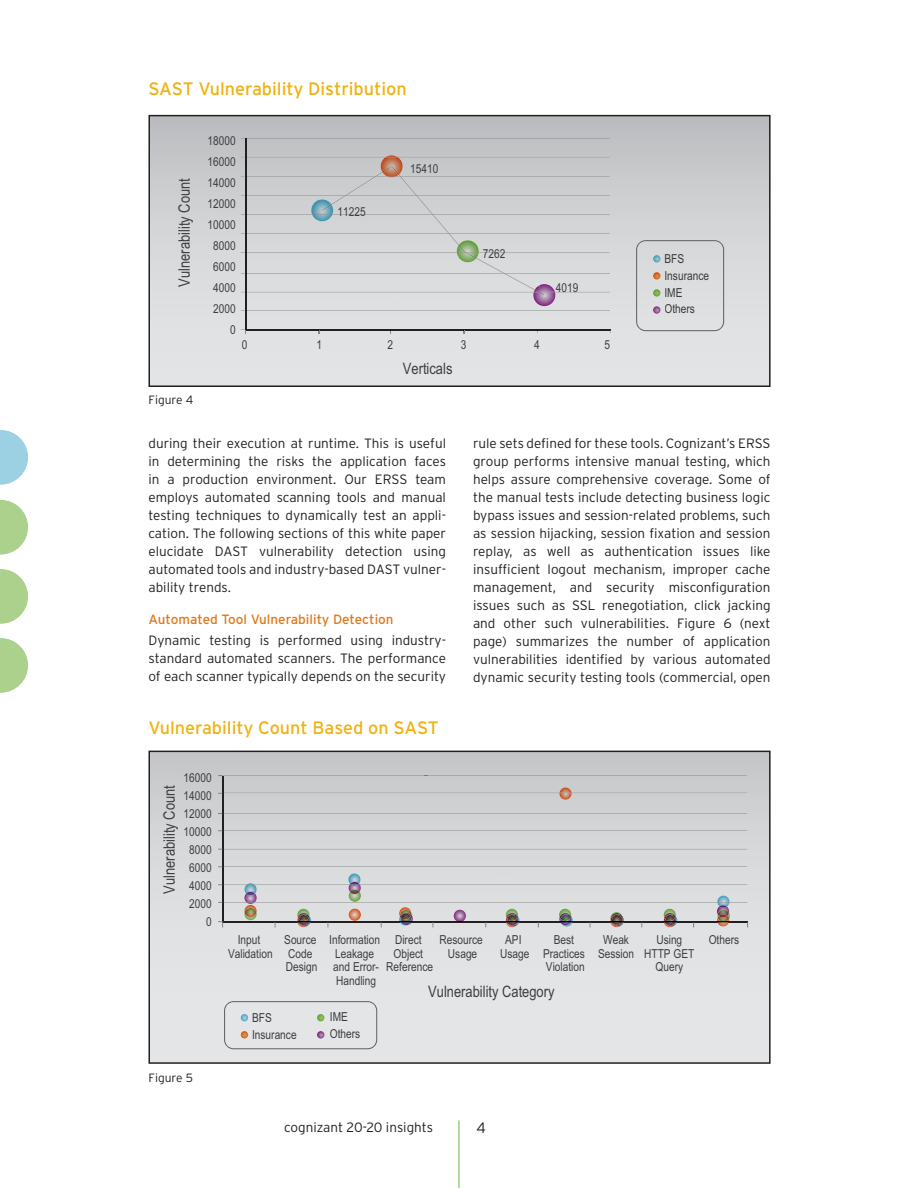
<style>
.page{position:relative;width:918px;height:1188px;background:#fff}
.page>*{position:absolute;margin:0;border:0;box-sizing:border-box;transform-origin:0 0}
.t1{font:18px "Interstate";color:#efb211}
.t2{font:15.75px "Arial Narrow";color:#3e3e3f}
.t3{font:300 15px "Interstate";color:#231f20}
.Body{font:300 13.5px/18px "Interstate";color:#231f20;text-align:justify}
.t4{font:13.5px "Interstate";color:#de791b}
.t5{font:12.3px/13.5px "Arial Narrow";color:#3e3e3f;text-align:center}
.t6{font:12.3px/16.8px "Arial Narrow";color:#3b3a3b}
.t7{font:12.3px/16.8px "Arial Narrow";color:#3c3c3d}
.t8{font:300 12px "Interstate";color:#231f20}
</style>
<div class="page">
<svg style="left:0;top:430px;width:28px;height:54px"></svg>
<svg style="left:0;top:500px;width:28px;height:54px"></svg>
<svg style="left:0;top:569px;width:28px;height:55px"></svg>
<svg style="left:0;top:638px;width:28px;height:55px"></svg>
<hr style="left:459px;top:1120px;width:1px;height:68px;background:#6cb43f">
<svg style="left:151px;top:118px;width:617px;height:266px;background:#d4d5d7"></svg>
<svg style="left:246px;top:138px;width:364px;height:173px;background:#cecfd1"></svg>
<hr style="left:246px;top:329px;width:364px;height:1px;background:#231f20">
<svg style="left:395px;top:296px;width:4px;height:3px"></svg>
<svg style="left:537px;top:330px;width:74px;height:3px"></svg>
<svg style="left:241px;top:138px;width:5px;height:195px"></svg>
<svg style="left:636px;top:240px;width:88px;height:91px;background:#d5d6d7"></svg>
<img style="left:311px;top:199px;width:1px;height:22px">
<img style="left:381px;top:155px;width:22px;height:17px">
<svg style="left:385px;top:157px;width:13px;height:1px"></svg>
<img style="left:460px;top:240px;width:19px;height:12px">
<img style="left:533px;top:296px;width:22px;height:10px">
<svg style="left:312px;top:172px;width:148px;height:74px;background:#cacccf"></svg>
<img style="left:382px;top:166px;width:17px;height:9px">
<img style="left:458px;top:245px;width:19px;height:7px">
<svg style="left:457px;top:252px;width:98px;height:44px;background:#d1d0d2"></svg>
<div style="left:148px;top:115px;width:623px;height:272px;border:2px solid #231f20"></div>
<svg style="left:151px;top:754px;width:617px;height:307px;background:#dddee0"></svg>
<svg style="left:224px;top:1001px;width:153px;height:48px;background:#dcdcde"></svg>
<svg style="left:218px;top:775px;width:530px;height:153px;background:#cfcfd1"></svg>
<div style="left:148px;top:751px;width:623px;height:313px;border:2px solid #231f20"></div>
<p class="t1" style="left:148px;top:78px;width:260px">SAST Vulnerability Distribution</p>
<p class="t2" style="left:173px;top:287px;width:110px;rotate:-90deg">Vulnerability Count</p>
<p class="t8" style="left:148px;top:393px;width:46px">Figure 4</p>
<p class="t5" style="left:208px;top:134px;width:30px">18000</p>
<p class="t5" style="left:208px;top:155px;width:30px">16000</p>
<p class="t5" style="left:208px;top:176px;width:30px">14000</p>
<p class="t5" style="left:208px;top:197px;width:30px">12000</p>
<p class="t5" style="left:208px;top:218px;width:30px">10000</p>
<p class="t5" style="left:213px;top:239px;width:24px">8000</p>
<p class="t5" style="left:213px;top:260px;width:24px">6000</p>
<p class="t5" style="left:213px;top:281px;width:24px">4000</p>
<p class="t5" style="left:213px;top:302px;width:24px">2000</p>
<p class="t5" style="left:230px;top:323px;width:7px">0</p>
<p class="t5" style="left:337px;top:205px;width:30px">11225</p>
<p class="t5" style="left:410px;top:161px;width:30px">15410</p>
<p class="t5" style="left:483px;top:247px;width:24px">7262</p>
<p class="t5" style="left:556px;top:281px;width:24px">4019</p>
<p class="t5" style="left:242px;top:338px;width:7px">0</p>
<p class="t5" style="left:316px;top:338px;width:7px">1</p>
<p class="t5" style="left:387px;top:338px;width:7px">2</p>
<p class="t5" style="left:461px;top:338px;width:7px">3</p>
<p class="t5" style="left:534px;top:338px;width:7px">4</p>
<p class="t5" style="left:604px;top:338px;width:7px">5</p>
<p class="t2" style="left:403px;top:356px;width:51px">Verticals</p>
<p class="t6" style="left:664px;top:250px;width:46px">BFS<br>Insurance<br>IME<br>Others</p>
<p class="Body" style="left:148px;top:434px;width:299px">during their execution at runtime. This is useful in determining the risks the application faces in a production environment. Our ERSS team employs automated scanning tools and manual testing techniques to dynamically test an appli&shy;cation. The following sections of this white paper elucidate DAST vulnerability detection using automated tools and industry-based DAST vulner&shy;ability trends.</p>
<h2 class="t4" style="left:148px;top:611px;width:247px">Automated Tool Vulnerability Detection</h2>
<p class="Body" style="left:148px;top:631px;width:299px">Dynamic testing is performed using industry&shy;standard automated scanners. The performance of each scanner typically depends on the security</p>
<p class="t1" style="left:148px;top:717px;width:292px">Vulnerability Count Based on SAST</p>
<p class="t5" style="left:184px;top:770px;width:30px">16000</p>
<p class="t2" style="left:158px;top:894px;width:110px;rotate:-90deg">Vulnerability Count</p>
<p class="t5" style="left:184px;top:788px;width:30px">14000</p>
<p class="t5" style="left:184px;top:806px;width:30px">12000</p>
<p class="t5" style="left:184px;top:824px;width:30px">10000</p>
<p class="t5" style="left:189px;top:842px;width:24px">8000</p>
<p class="t5" style="left:189px;top:860px;width:24px">6000</p>
<p class="t5" style="left:189px;top:878px;width:24px">4000</p>
<p class="t5" style="left:189px;top:896px;width:24px">2000</p>
<p class="t5" style="left:206px;top:914px;width:7px">0</p>
<p class="Body" style="left:473px;top:434px;width:299px">rule sets defined for these tools. Cognizant’s ERSS group performs intensive manual testing, which helps assure comprehensive coverage. Some of the manual tests include detecting business logic bypass issues and session-related problems, such as session hijacking, session fixation and session replay, as well as authentication issues like insufficient logout mechanism, improper cache management, and security misconfiguration issues such as SSL renegotiation, click jacking and other such vulnerabilities. Figure 6 (next page) summarizes the number of application vulnerabilities identified by various automated dynamic security testing tools (commercial, open</p>
<p class="t5" style="left:228px;top:933px;width:46px">Input<br>Validation</p>
<p class="t5" style="left:284px;top:933px;width:35px;text-align:left">Source<br>Code<br>Design</p>
<p class="t5" style="left:329px;top:933px;width:52px">Information<br>Leakage and Error-<br>Handling</p>
<p class="t5" style="left:386px;top:933px;width:48px">Direct<br>Object<br>Reference</p>
<p class="t5" style="left:439px;top:933px;width:45px">Resource<br>Usage</p>
<p class="t5" style="left:500px;top:933px;width:31px">API<br>Usage</p>
<p class="t5" style="left:543px;top:933px;width:43px">Best<br>Practices<br>Violation</p>
<p class="t5" style="left:598px;top:933px;width:38px">Weak<br>Session</p>
<p class="t5" style="left:644px;top:933px;width:52px">Using<br>HTTP GET<br>Query</p>
<p class="t5" style="left:709px;top:933px;width:32px">Others</p>
<p class="t2" style="left:428px;top:980px;width:128px">Vulnerability Category</p>
<p class="t8" style="left:148px;top:1071px;width:46px">Figure 5</p>
<p class="t7" style="left:252px;top:1009px;width:46px">BFS<br>Insurance</p>
<p class="t7" style="left:330px;top:1008px;width:32px">IME<br>Others</p>
<p class="Body" style="left:284px;top:1118px;width:151px">cognizant 20-20 insights</p>
<p class="t3" style="left:477px;top:1119px;width:11px">4</p>
</div>
